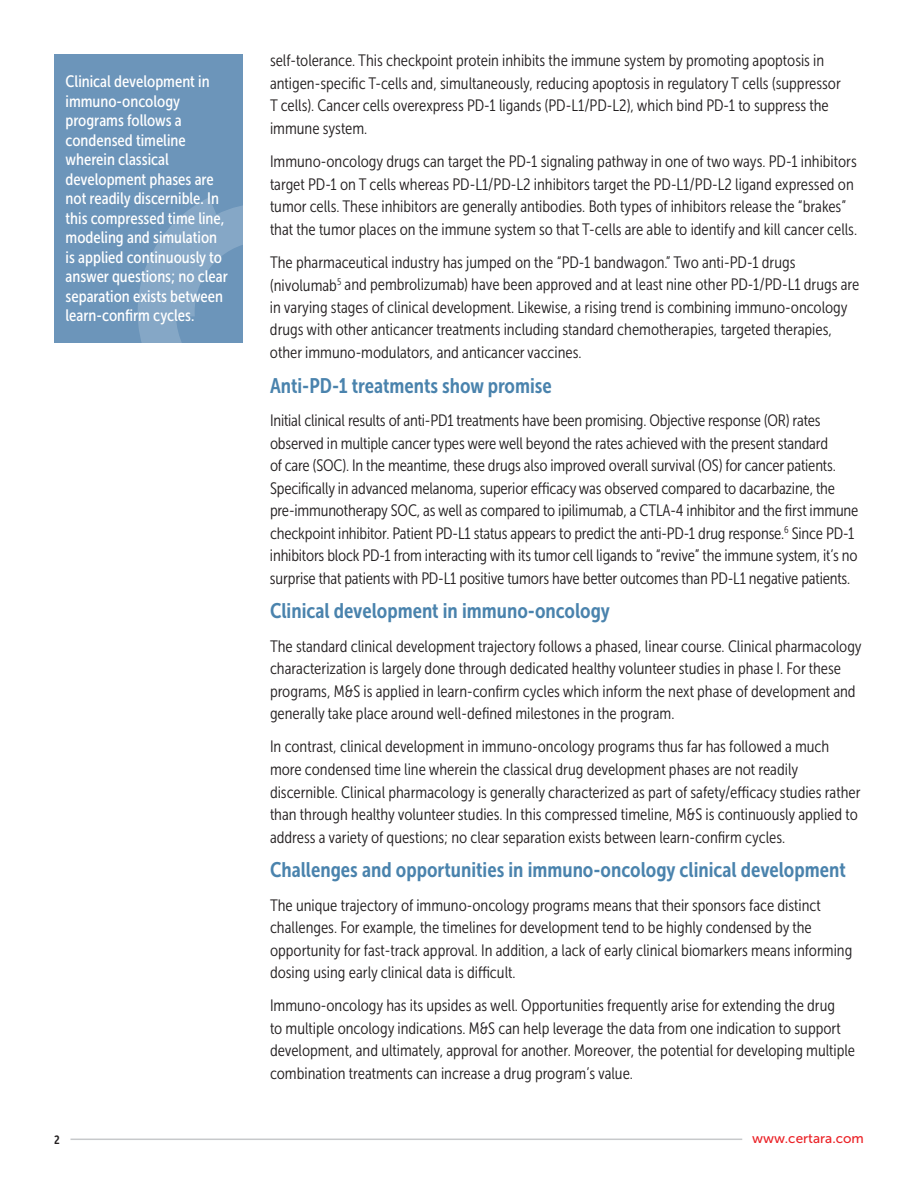
<style>
.page{position:relative;width:918px;height:1188px;background:#fff}
.page>*{position:absolute;margin:0;border:0;box-sizing:border-box;transform-origin:0 0}
.t1{font:21px "Museo Sans Cond 700";color:#4a83ad}
.t2{font:16.5px/22.5px "Museo Sans Cond 300";color:#231f20}
.t3{font:16.5px/19.5px "Museo Sans Cond 500";color:#fff}
.t4{font:13.5px "Museo Sans 500";color:#eb2227}
.t5{font:12px "Museo Sans Cond 700";color:#231f20}
</style>
<div class="page">
<hr style="left:70px;top:1139px;width:672px;height:1px;background:#c7c9cb">
<div style="left:54px;top:54px;width:189px;height:288px;background:#6c95ba"></div>
<svg style="left:138px;top:198px;width:105px;height:144px"></svg>
<p class="t3" style="left:66px;top:72px;width:164px">Clinical development in immuno-oncology programs follows a condensed timeline wherein classical development phases are not readily discernible. In this compressed time line, modeling and simulation is applied continuously to answer questions; no clear separation exists between learn-confirm cycles.</p>
<p class="t2" style="left:270px;top:50px;width:572px">self-tolerance. This checkpoint protein inhibits the immune system by promoting apoptosis in antigen-specific T-cells and, simultaneously, reducing apoptosis in regulatory T cells (suppressor T cells). Cancer cells overexpress PD-1 ligands (PD-L1/PD-L2), which bind PD-1 to suppress the immune system.</p>
<p class="t2" style="left:270px;top:150px;width:589px">Immuno-oncology drugs can target the PD-1 signaling pathway in one of two ways. PD-1 inhibitors target PD-1 on T cells whereas PD-L1/PD-L2 inhibitors target the PD-L1/PD-L2 ligand expressed on tumor cells. These inhibitors are generally antibodies. Both types of inhibitors release the “brakes” that the tumor places on the immune system so that T-cells are able to identify and kill cancer cells.</p>
<p class="t2" style="left:270px;top:251px;width:591px">The pharmaceutical industry has jumped on the “PD-1 bandwagon.” Two anti-PD-1 drugs (nivolumab<sup>5</sup> and pembrolizumab) have been approved and at least nine other PD-1/PD-L1 drugs are in varying stages of clinical development. Likewise, a rising trend is combining immuno-oncology drugs with other anticancer treatments including standard chemotherapies, targeted therapies, other immuno-modulators, and anticancer vaccines.</p>
<p class="t1" style="left:270px;top:374px;width:283px">Anti-PD-1 treatments show promise</p>
<p class="t2" style="left:270px;top:409px;width:590px">Initial clinical results of anti-PD1 treatments have been promising. Objective response (OR) rates observed in multiple cancer types were well beyond the rates achieved with the present standard<br>of care (SOC). In the meantime, these drugs also improved overall survival (OS) for cancer patients.<br>Specifically in advanced melanoma, superior efficacy was observed compared to dacarbazine, the pre-immunotherapy SOC, as well as compared to ipilimumab, a CTLA-4 inhibitor and the first immune checkpoint inhibitor. Patient PD-L1 status appears to predict the anti-PD-1 drug response.<sup>6</sup> Since PD-1 inhibitors block PD-1 from interacting with its tumor cell ligands to “revive” the immune system, it’s no surprise that patients with PD-L1 positive tumors have better outcomes than PD-L1 negative patients.</p>
<p class="t1" style="left:270px;top:599px;width:342px">Clinical development in immuno-oncology</p>
<p class="t2" style="left:270px;top:635px;width:593px">The standard clinical development trajectory follows a phased, linear course. Clinical pharmacology characterization is largely done through dedicated healthy volunteer studies in phase I. For these programs, M&amp;S is applied in learn-confirm cycles which inform the next phase of development and generally take place around well-defined milestones in the program.</p>
<p class="t2" style="left:270px;top:736px;width:592px">In contrast, clinical development in immuno-oncology programs thus far has followed a much more condensed time line wherein the classical drug development phases are not readily discernible. Clinical pharmacology is generally characterized as part of safety/efficacy studies rather than through healthy volunteer studies. In this compressed timeline, M&amp;S is continuously applied to address a variety of questions; no clear separation exists between learn-confirm cycles.</p>
<p class="t1" style="left:270px;top:858px;width:577px">Challenges and opportunities in immuno-oncology clinical development</p>
<p class="t2" style="left:270px;top:894px;width:584px">The unique trajectory of immuno-oncology programs means that their sponsors face distinct challenges. For example, the timelines for development tend to be highly condensed by the opportunity for fast-track approval. In addition, a lack of early clinical biomarkers means informing dosing using early clinical data is difficult.</p>
<p class="t2" style="left:270px;top:995px;width:587px">Immuno-oncology has its upsides as well. Opportunities frequently arise for extending the drug<br>to multiple oncology indications. M&amp;S can help leverage the data from one indication to support development, and ultimately, approval for another. Moreover, the potential for developing multiple combination treatments can increase a drug program’s value.</p>
<p class="t5" style="left:54px;top:1133px;width:7px">2</p>
<p class="t4" style="left:752px;top:1131px;width:113px">www.certara.com</p>
</div>
